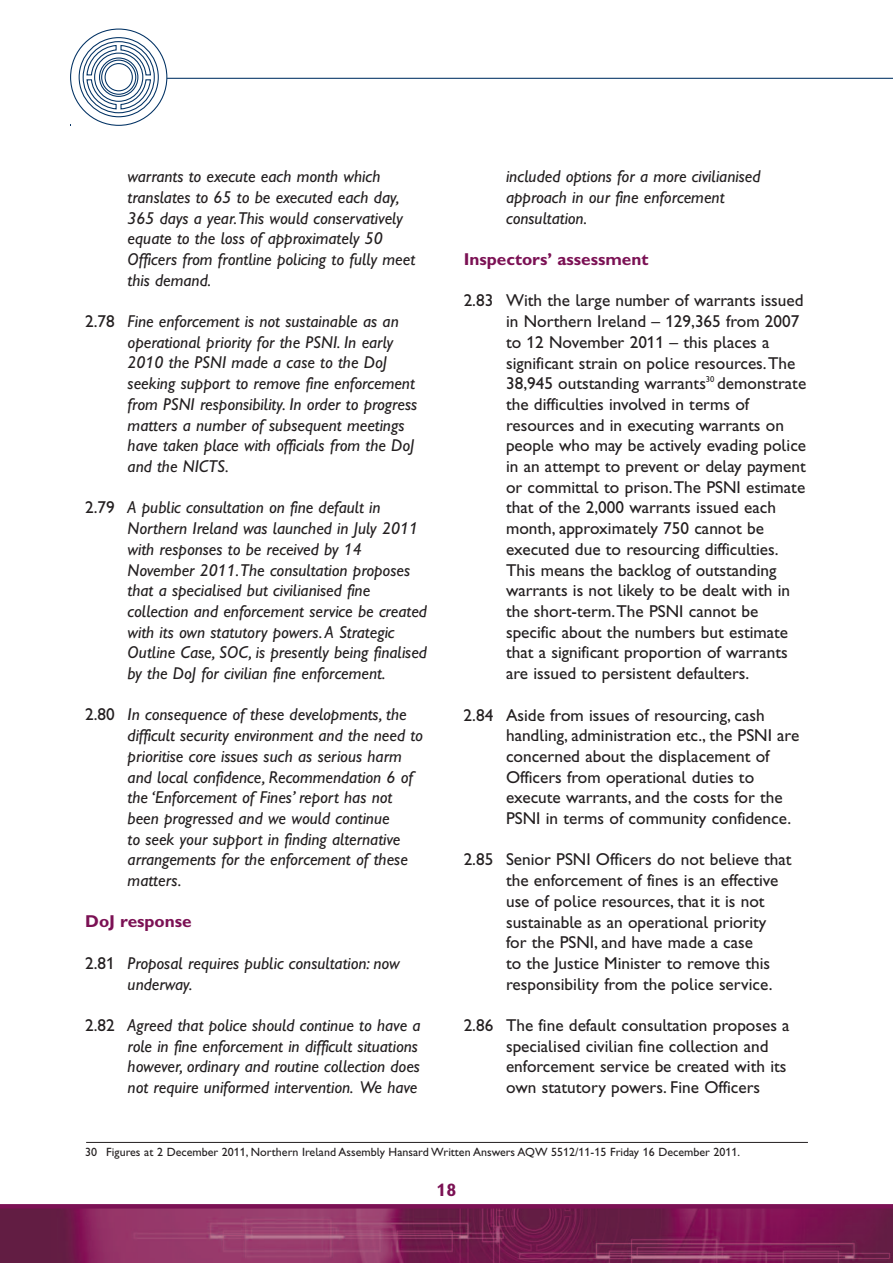
<style>
.page{position:relative;width:893px;height:1263px;background:#fff}
.page>*{position:absolute;margin:0;border:0;box-sizing:border-box;transform-origin:0 0}
.t1{font:18px "Gill Sans Hta Bold Plain";color:#7b1154}
.t2{font:italic 17.25px/20.7px "Gill Sans Hta";color:#231f20}
.t3{font:17.25px/20.7px "Gill Sans Hta";color:#231f20}
.t4{font:17.25px "Gill Sans Hta Bold Plain";color:#7b1154}
.t5{font:12px "Gill Sans Hta";color:#231f20}
.s1{font-style:normal}
</style>
<div class="page">
<hr style="left:167px;top:78px;width:726px;height:1px;background:#003163">
<div style="left:83px;top:41px;width:72px;height:72px;border:1px solid #003163;border-radius:50%"></div>
<div style="left:79px;top:37px;width:80px;height:80px;border:1px solid #003163;border-radius:50%"></div>
<svg style="left:86px;top:44px;width:66px;height:66px"></svg>
<img style="left:0;top:1208px;width:893px;height:55px">
<svg style="left:0;top:1204px;width:893px;height:4px;fill:#7b1154"></svg>
<hr style="left:86px;top:1142px;width:722px;height:1px;background:#231f20">
<p class="t2" style="left:128px;top:168px;width:289px">warrants to execute each month which translates to 65 to be executed each day, 365 days a year.This would conservatively equate to the loss of approximately 50<br>Officers from frontline policing to fully meet this demand.</p>
<p class="t2" style="left:128px;top:313px;width:291px;text-indent:-42px"><span class="s1">2.78</span> Fine enforcement is not sustainable as an operational priority for the PSNI. In early 2010 the PSNI made a case to the DoJ seeking support to remove fine enforcement from PSNI responsibility. In order to progress matters a number of subsequent meetings have taken place with officials from the DoJ and the NICTS.</p>
<p class="t2" style="left:128px;top:499px;width:301px;text-indent:-42px"><span class="s1">2.79</span> A public consultation on fine default in Northern Ireland was launched in July 2011 with responses to be received by 14<br>November 2011.The consultation proposes that a specialised but civilianised fine collection and enforcement service be created with its own statutory powers.A Strategic Outline Case, SOC, is presently being finalised by the DoJ for civilian fine enforcement.</p>
<p class="t2" style="left:128px;top:706px;width:297px;text-indent:-42px"><span class="s1">2.80</span> In consequence of these developments, the difficult security environment and the need to prioritise core issues such as serious harm and local confidence, Recommendation 6 of the ‘Enforcement of Fines’ report has not been progressed and we would continue<br>to seek your support in finding alternative arrangements for the enforcement of these matters.</p>
<p class="t4" style="left:85px;top:916px;width:108px">DoJ response</p>
<p class="t2" style="left:128px;top:954px;width:273px;text-indent:-42px"><span class="s1">2.81</span> Proposal requires public consultation: now underway.</p>
<p class="t2" style="left:128px;top:1016px;width:295px;text-indent:-42px"><span class="s1">2.82</span> Agreed that police should continue to have a role in fine enforcement in difficult situations however, ordinary and routine collection does not require uniformed intervention. We have</p>
<p class="t2" style="left:506px;top:168px;width:256px">included options for a more civilianised approach in our fine enforcement consultation.</p>
<p class="t4" style="left:464px;top:253px;width:186px">Inspectors’ assessment</p>
<p class="t3" style="left:506px;top:292px;width:302px;text-indent:-42px">2.83 With the large number of warrants issued in Northern Ireland – 129,365 from 2007 to 12 November 2011 – this places a significant strain on police resources.The 38,945 outstanding warrants<sup>30</sup> demonstrate the difficulties involved in terms of resources and in executing warrants on people who may be actively evading police in an attempt to prevent or delay payment or committal to prison.The PSNI estimate that of the 2,000 warrants issued each month, approximately 750 cannot be executed due to resourcing difficulties.<br>This means the backlog of outstanding warrants is not likely to be dealt with in the short-term.The PSNI cannot be specific about the numbers but estimate that a significant proportion of warrants are issued to persistent defaulters.</p>
<p class="t3" style="left:506px;top:706px;width:295px;text-indent:-42px">2.84 Aside from issues of resourcing, cash handling, administration etc., the PSNI are concerned about the displacement of Officers from operational duties to execute warrants, and the costs for the PSNI in terms of community confidence.</p>
<p class="t3" style="left:506px;top:851px;width:287px;text-indent:-42px">2.85 Senior PSNI Officers do not believe that the enforcement of fines is an effective use of police resources, that it is not sustainable as an operational priority<br>for the PSNI, and have made a case<br>to the Justice Minister to remove this responsibility from the police service.</p>
<p class="t3" style="left:506px;top:1016px;width:285px;text-indent:-42px">2.86 The fine default consultation proposes a specialised civilian fine collection and enforcement service be created with its own statutory powers. Fine Officers</p>
<p class="t5" style="left:85px;top:1148px;width:657px">30 Figures at 2 December 2011, Northern Ireland Assembly Hansard Written Answers AQW 5512/11-15 Friday 16 December 2011.</p>
<p class="t1" style="left:437px;top:1184px;width:21px">18</p>
</div>
